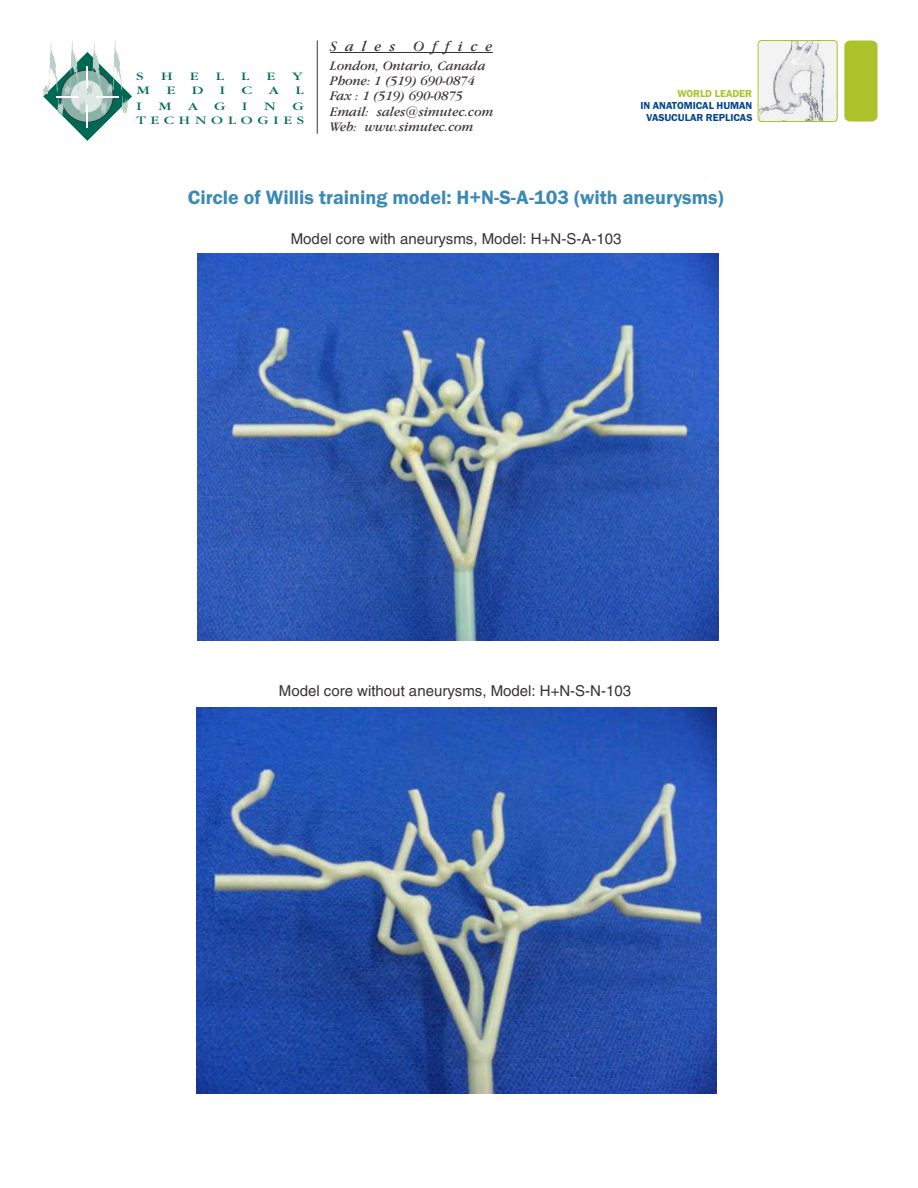
<style>
.page{position:relative;width:918px;height:1188px;background:#fff}
.page>*{position:absolute;margin:0;border:0;box-sizing:border-box;transform-origin:0 0}
.t1{font:600 19.95px "Franklin Gothic";color:#3b8ab5}
.t2{font:15px "Switzerland";color:#383336}
.t3{font:italic 14.85px "Garamond IT Cby BT";letter-spacing:.54em;color:#383336}
.t4{font:italic 13.5px/15.5px "Garamond IT Cby BT";color:#383336}
.t5{font:11.85px/13.8px "Garamond";letter-spacing:.305em;color:#006955;text-align:right;scale:1.36 1}
.t6{font:11.85px "Garamond";letter-spacing:.305em;color:#006955;scale:1.37 1}
.t7{font:11.85px "Garamond";letter-spacing:.305em;color:#006955;scale:1.39 1}
.t8{font:600 10.5px/11.9px "Franklin Gothic";color:#00458c;text-align:center}
.t9{font:600 10.5px "Franklin Gothic";color:#abc22b}
</style>
<div class="page">
<svg style="left:42px;top:41px;width:90px;height:100px"></svg>
<hr style="left:317px;top:40px;width:1px;height:94px;background:#383336">
<hr style="left:330px;top:52px;width:162px;height:1px;background:#383336">
<div style="left:844px;top:40px;width:33px;height:82px;background:#abc22b;border-radius:6px"></div>
<img style="left:759px;top:42px;width:78px;height:80px">
<div style="left:758px;top:40px;width:80px;height:82px;border:1px solid #abc22b;border-radius:4px"></div>
<img style="left:197px;top:254px;width:521px;height:387px">
<img style="left:197px;top:707px;width:520px;height:386px">
<p class="t6" style="left:136px;top:71px;width:7px">S</p>
<p class="t6" style="left:161px;top:71px;width:10px">H</p>
<p class="t6" style="left:190px;top:71px;width:8px">E</p>
<p class="t6" style="left:216px;top:71px;width:7px">L</p>
<p class="t6" style="left:241px;top:71px;width:7px">L</p>
<p class="t6" style="left:266px;top:71px;width:8px">E</p>
<p class="t6" style="left:292px;top:71px;width:9px">Y</p>
<p class="t7" style="left:137px;top:85px;width:11px">M</p>
<p class="t7" style="left:166px;top:85px;width:8px">E</p>
<p class="t7" style="left:192px;top:85px;width:10px">D</p>
<p class="t7" style="left:220px;top:85px;width:5px">I</p>
<p class="t7" style="left:242px;top:85px;width:9px">C</p>
<p class="t7" style="left:269px;top:85px;width:9px">A</p>
<p class="t7" style="left:296px;top:85px;width:7px">L</p>
<p class="t5" style="left:137px;top:100px;width:5px">I</p>
<p class="t5" style="left:158px;top:100px;width:11px">M</p>
<p class="t5" style="left:188px;top:100px;width:9px">A</p>
<p class="t5" style="left:214px;top:100px;width:10px">G</p>
<p class="t5" style="left:242px;top:100px;width:5px">I</p>
<p class="t5" style="left:264px;top:100px;width:10px">N</p>
<p class="t5" style="left:136px;top:100px;width:125px">G<br>TECHNOLOGIES</p>
<p class="t3" style="left:330px;top:40px;width:164px">Sales Office</p>
<p class="t4" style="left:330px;top:58px;width:165px">London, Ontario, Canada<br>Phone: 1 (519) 690-0874<br>Fax : 1 (519) 690-0875<br>Email: sales@simutec.com<br>Web: www.simutec.com</p>
<p class="t9" style="left:677px;top:90px;width:76px">WORLD LEADER</p>
<p class="t8" style="left:640px;top:100px;width:114px">IN ANATOMICAL HUMAN<br>VASUCULAR REPLICAS</p>
<h1 class="t1" style="left:188px;top:190px;width:537px">Circle of Willis training model: H+N-S-A-103 (with aneurysms)</h1>
<p class="t2" style="left:291px;top:229px;width:332px">Model core with aneurysms, Model: H+N-S-A-103</p>
<p class="t2" style="left:279px;top:682px;width:354px">Model core without aneurysms, Model: H+N-S-N-103</p>
</div>
